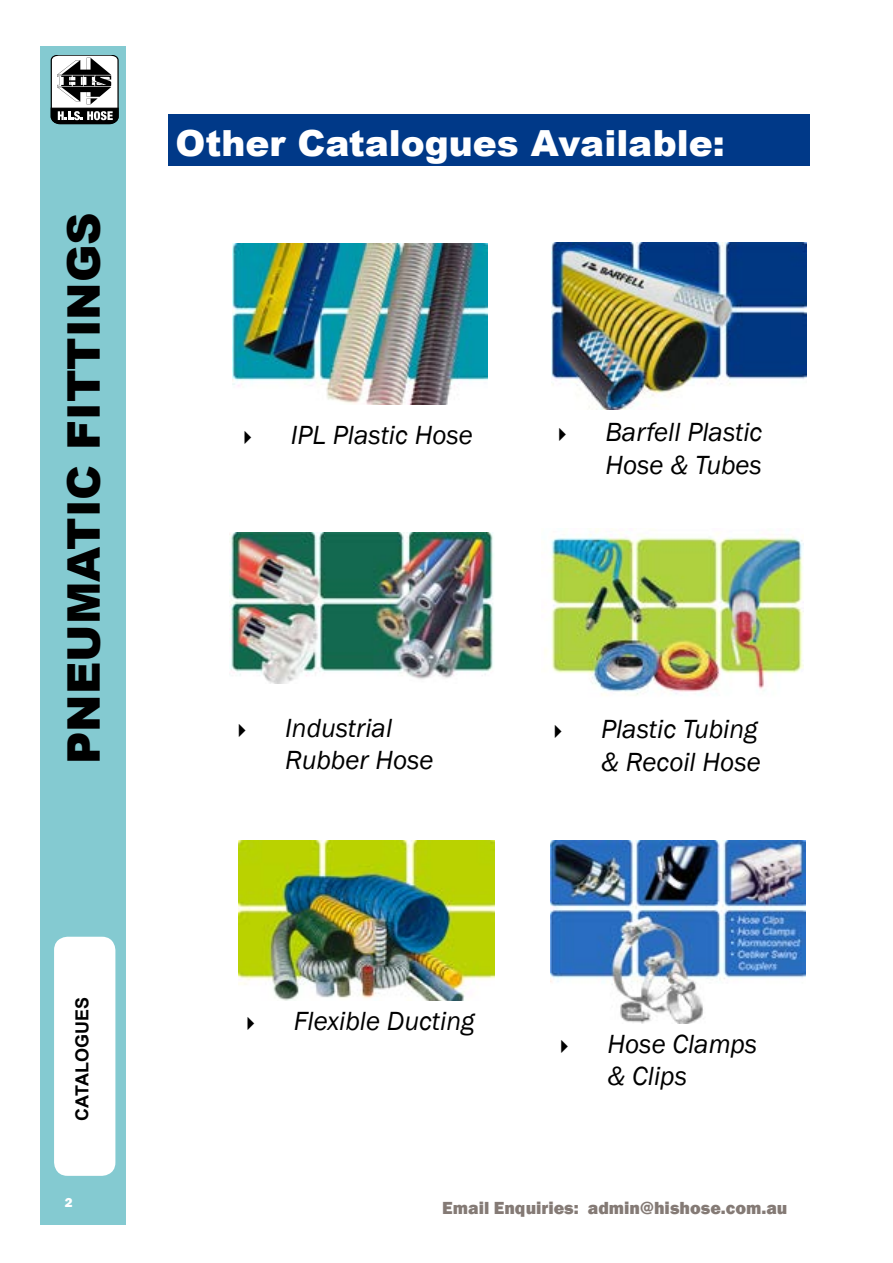
<style>
.page{position:relative;width:893px;height:1263px;background:#fff}
.page>*{position:absolute;margin:0;border:0;box-sizing:border-box;transform-origin:0 0}
.t1{font:900 45px "Arial";color:#000}
.t2{font:900 36px "Arial";color:#fff}
.t3{font:italic 27px/32.4px "Franklin Gothic";color:#000}
.t4{font:800 18px "Franklin Gothic";color:#847a75}
.t5{font:700 18px "Arial";color:#000}
.t6{font:800 13.5px "Franklin Gothic";color:#fff}
</style>
<div class="page">
<div style="left:40px;top:46px;width:85px;height:1179px;background:#84cad1"></div>
<div style="left:54px;top:937px;width:61px;height:239px;background:#fff;border-radius:14px"></div>
<svg style="left:51px;top:55px;width:68px;height:69px;background:#8b8c8c"></svg>
<div style="left:168px;top:115px;width:642px;height:51px;background:#003988"></div>
<img style="left:232px;top:244px;width:256px;height:160px">
<img style="left:551px;top:242px;width:255px;height:168px">
<img style="left:239px;top:840px;width:255px;height:160px">
<img style="left:550px;top:840px;width:256px;height:183px">
<img style="left:544px;top:529px;width:260px;height:167px">
<img style="left:230px;top:533px;width:264px;height:151px">
<h1 class="t1" style="left:51px;top:764px;width:553px;rotate:-90deg">PNEUMATIC FITTINGS</h1>
<h2 class="t2" style="left:176px;top:117px;width:551px">Other Catalogues Available:</h2>
<p class="t3" style="left:291px;top:419px;width:184px">IPL Plastic Hose</p>
<p class="t3" style="left:285px;top:712px;width:108px">Industrial</p>
<p class="t3" style="left:285px;top:744px;width:150px">Rubber Hose</p>
<p class="t3" style="left:605px;top:417px;width:159px">Barfell Plastic<br>Hose &amp; Tubes</p>
<p class="t3" style="left:601px;top:713px;width:161px">Plastic Tubing &amp; Recoil Hose</p>
<p class="t5" style="left:70px;top:1120px;width:125px;rotate:-90deg">CATALOGUES</p>
<p class="t3" style="left:294px;top:1006px;width:182px">Flexible Ducting</p>
<p class="t3" style="left:607px;top:1028px;width:151px">Hose Clamps &amp; Clips</p>
<p class="t6" style="left:65px;top:1193px;width:9px">2</p>
<p class="t4" style="left:442px;top:1196px;width:347px">Email Enquiries: admin@hishose.com.au</p>
</div>
